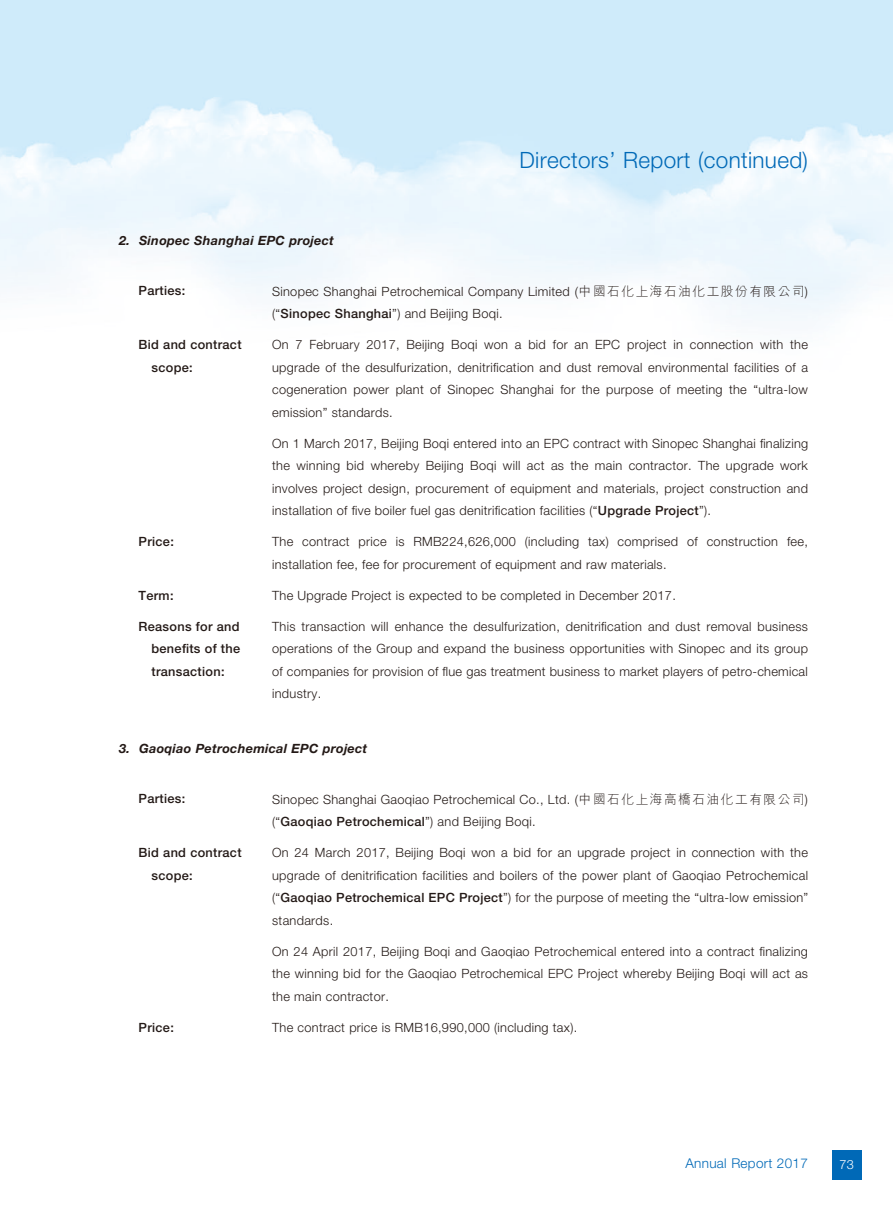
<style>
.page{position:relative;width:893px;height:1212px;background:#fff}
.page>*{position:absolute;margin:0;border:0;box-sizing:border-box;transform-origin:0 0}
.t1{font:300 22.5px "Helvetica Neue";letter-spacing:.015em;color:#0069b7}
.t2{font:300 13.5px "Helvetica Neue";letter-spacing:.025em;color:#0069b7}
.t3{font:300 12.75px/22.5px "Helvetica Neue";letter-spacing:.025em;color:#231916;text-align:justify}
.t4{font:500 12.75px/22.5px "Helvetica Neue";letter-spacing:.025em;color:#231916}
.t5{font:italic 700 12.75px "Helvetica Neue";letter-spacing:.025em;color:#231916}
.t6{font:300 12.75px "Helvetica Neue";color:#fff}
.s1{font-family:"M Hei HK"}
.s2{font-weight:500}
</style>
<div class="page">
<div style="left:832px;top:1150px;width:29px;height:29px;background:#0069b7"></div>
<h1 class="t1" style="left:519px;top:146px;width:290px">Directors’ Report (continued)</h1>
<p class="t5" style="left:119px;top:232px;width:216px">2. Sinopec Shanghai EPC project</p>
<p class="t4" style="left:139px;top:279px;width:48px">Parties:</p>
<p class="t3" style="left:272px;top:279px;width:537px">Sinopec Shanghai Petrochemical Company Limited <span class="s1">(中國石化上海石油化工股份有限公司</span>) (“<span class="s2">Sinopec Shanghai</span>”) and Beijing Boqi.</p>
<p class="t4" style="left:151px;top:333px;width:92px;text-indent:-13px">Bid and contract scope:</p>
<p class="t3" style="left:272px;top:333px;width:537px">On 7 February 2017, Beijing Boqi won a bid for an EPC project in connection with the upgrade of the desulfurization, denitrification and dust removal environmental facilities of a cogeneration power plant of Sinopec Shanghai for the purpose of meeting the “ultra-low emission” standards.</p>
<p class="t3" style="left:272px;top:431px;width:537px">On 1 March 2017, Beijing Boqi entered into an EPC contract with Sinopec Shanghai finalizing the winning bid whereby Beijing Boqi will act as the main contractor. The upgrade work involves project design, procurement of equipment and materials, project construction and installation of five boiler fuel gas denitrification facilities (“<span class="s2">Upgrade Project</span>”).</p>
<p class="t4" style="left:139px;top:530px;width:37px">Price:</p>
<p class="t3" style="left:272px;top:530px;width:537px">The contract price is RMB224,626,000 (including tax) comprised of construction fee, installation fee, fee for procurement of equipment and raw materials.</p>
<p class="t4" style="left:139px;top:584px;width:36px">Term:</p>
<p class="t3" style="left:272px;top:584px;width:405px">The Upgrade Project is expected to be completed in December 2017.</p>
<p class="t4" style="left:151px;top:615px;width:90px;text-align:justify;text-indent:-13px">Reasons for and benefits of the transaction:</p>
<p class="t3" style="left:272px;top:615px;width:537px">This transaction will enhance the desulfurization, denitrification and dust removal business operations of the Group and expand the business opportunities with Sinopec and its group of companies for provision of flue gas treatment business to market players of petro-chemical industry.</p>
<p class="t5" style="left:119px;top:740px;width:250px">3. Gaoqiao Petrochemical EPC project</p>
<p class="t4" style="left:139px;top:787px;width:48px">Parties:</p>
<p class="t3" style="left:272px;top:787px;width:537px">Sinopec Shanghai Gaoqiao Petrochemical Co., Ltd. <span class="s1">(中國石化上海高橋石油化工有限公司</span>) (“<span class="s2">Gaoqiao Petrochemical</span>”) and Beijing Boqi.</p>
<p class="t4" style="left:151px;top:841px;width:92px;text-indent:-13px">Bid and contract scope:</p>
<p class="t3" style="left:272px;top:841px;width:538px">On 24 March 2017, Beijing Boqi won a bid for an upgrade project in connection with the upgrade of denitrification facilities and boilers of the power plant of Gaoqiao Petrochemical (“<span class="s2">Gaoqiao Petrochemical EPC Project</span>”) for the purpose of meeting the “ultra-low emission” standards.</p>
<p class="t3" style="left:272px;top:939px;width:537px">On 24 April 2017, Beijing Boqi and Gaoqiao Petrochemical entered into a contract finalizing the winning bid for the Gaoqiao Petrochemical EPC Project whereby Beijing Boqi will act as the main contractor.</p>
<p class="t4" style="left:139px;top:1016px;width:37px">Price:</p>
<p class="t3" style="left:272px;top:1015px;width:307px">The contract price is RMB16,990,000 (including tax).</p>
<p class="t2" style="left:685px;top:1155px;width:124px">Annual Report 2017</p>
<p class="t6" style="left:839px;top:1156px;width:16px">73</p>
</div>
